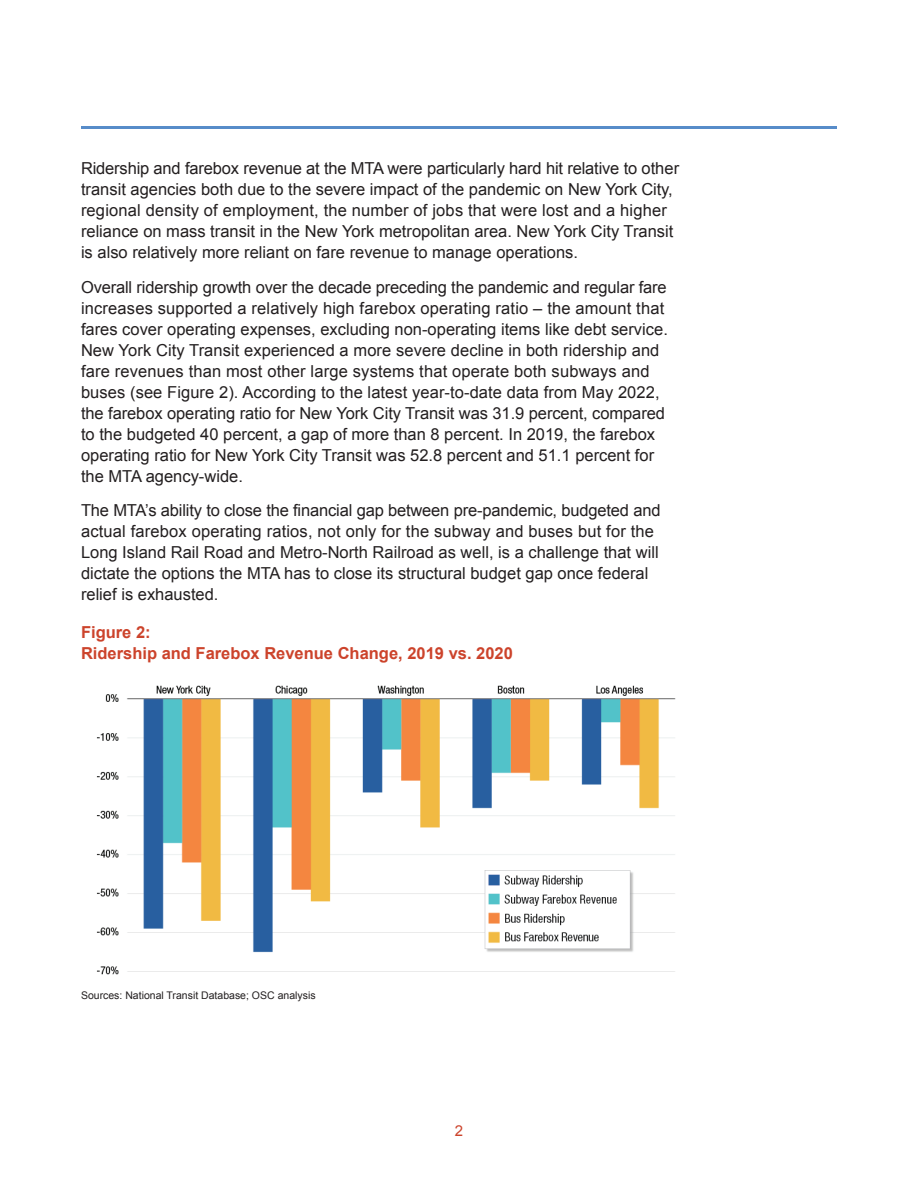
<style>
.page{position:relative;width:918px;height:1188px;background:#fff}
.page>*{position:absolute;margin:0;border:0;box-sizing:border-box;transform-origin:0 0}
._3_Body_Text{font:16.5px/21px "Arial";color:#231f20}
._7_Figure_Titles{font:700 16.5px/21px "Arial";color:#cc432b}
.t1{font:15px "Arial";color:#cc432b}
.Source{font:10.5px "Arial";color:#231f20}
</style>
<div class="page">
<hr style="left:81px;top:126px;width:756px;height:3px;background:#578cc9">
<img style="left:96px;top:685px;width:580px;height:290px">
<p class="_3_Body_Text" style="left:81px;top:158px;width:600px">Ridership and farebox revenue at the MTA were particularly hard hit relative to other transit agencies both due to the severe impact of the pandemic on New York City, regional density of employment, the number of jobs that were lost and a higher reliance on mass transit in the New York metropolitan area. New York City Transit is also relatively more reliant on fare revenue to manage operations.</p>
<p class="_3_Body_Text" style="left:81px;top:276px;width:588px">Overall ridership growth over the decade preceding the pandemic and regular fare increases supported a relatively high farebox operating ratio – the amount that fares cover operating expenses, excluding non-operating items like debt service.<br>New York City Transit experienced a more severe decline in both ridership and fare revenues than most other large systems that operate both subways and buses (see Figure 2). According to the latest year-to-date data from May 2022, the farebox operating ratio for New York City Transit was 31.9 percent, compared to the budgeted 40 percent, a gap of more than 8 percent. In 2019, the farebox operating ratio for New York City Transit was 52.8 percent and 51.1 percent for the MTA agency-wide.</p>
<p class="_3_Body_Text" style="left:81px;top:500px;width:581px">The MTA’s ability to close the financial gap between pre-pandemic, budgeted and actual farebox operating ratios, not only for the subway and buses but for the Long Island Rail Road and Metro-North Railroad as well, is a challenge that will dictate the options the MTA has to close its structural budget gap once federal relief is exhausted.</p>
<p class="_7_Figure_Titles" style="left:81px;top:622px;width:433px">Figure 2:<br>Ridership and Farebox Revenue Change, 2019 vs. 2020</p>
<p class="Source" style="left:81px;top:988px;width:236px">Sources: National Transit Database; OSC analysis</p>
<p class="t1" style="left:455px;top:1121px;width:10px">2</p>
</div>
